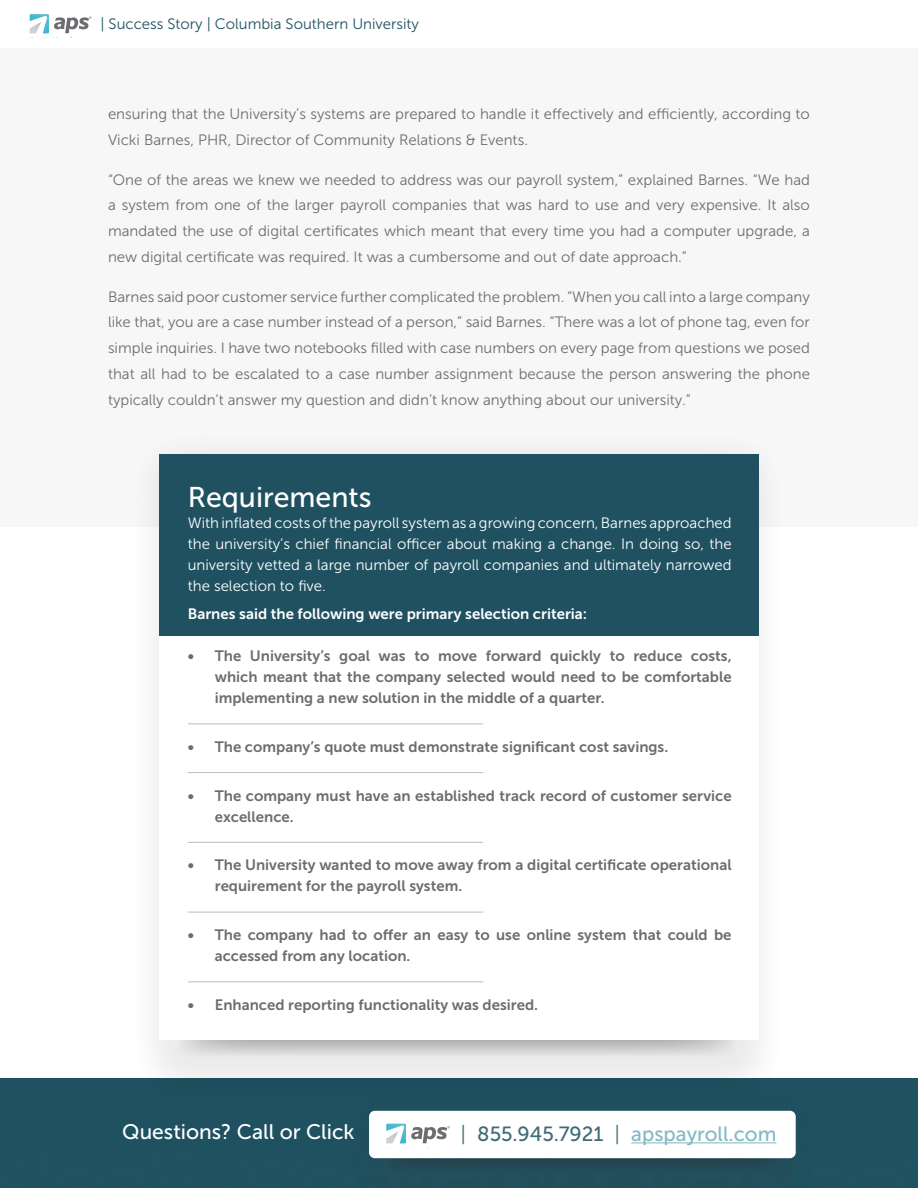
<style>
.page{position:relative;width:918px;height:1188px;background:#fff}
.page>*{position:absolute;margin:0;border:0;box-sizing:border-box;transform-origin:0 0}
.Header_Title{font:28.5px "Museo Sans 500";color:#fff}
.t1{font:21px "Museo Sans 500";color:#fff}
.t2{font:20.55px "Museo Sans 500";color:#6badbb}
.Maint_Text_style_9pt{font:15px/25.8px "Museo Sans 300";color:#6c6d70;text-align:justify}
.t3{font:15px/21px "Museo Sans 700";color:#6c6d70}
.Maint_Text_style_9pt-2{font:15px/21px "Museo Sans 300";color:#fff;text-align:justify}
.Maint_Text_style_9pt-3{font:15px "Museo Sans 700";color:#fff}
.t4{font:15px "Museo Sans 300";color:#1f5160}
.s1{font-family:"Museo Sans 300";color:#1f5160}
.s2{color:#1f5160}
</style>
<div class="page">
<div style="left:0;top:1079px;width:918px;height:109px;background:#1f5160"></div>
<div style="left:385px;top:1126px;width:396px;height:47px;background:#234954;border-radius:5px"></div>
<div style="left:369px;top:1111px;width:427px;height:47px;background:#fff;border-radius:6px"></div>
<hr style="left:631px;top:1142px;width:145px;height:1px;background:#6badbb">
<svg style="left:386px;top:1124px;width:64px;height:19px"></svg>
<svg style="left:30px;top:14px;width:61px;height:19px"></svg>
<div style="left:0;top:48px;width:918px;height:478px;background:#f7f7f8"></div>
<div style="left:127px;top:427px;width:661px;height:683px;background:#3e3e3f;opacity:.16"></div>
<svg style="left:176px;top:476px;width:563px;height:585px;background:#d6d6d6"></svg>
<div style="left:159px;top:464px;width:600px;height:575px;background:#fff"></div>
<div style="left:159px;top:455px;width:600px;height:181px;background:#1f5160"></div>
<hr style="left:188px;top:724px;width:295px;height:1px;background:#bcbdc0">
<hr style="left:188px;top:772px;width:295px;height:1px;background:#bcbdc0">
<hr style="left:188px;top:842px;width:295px;height:1px;background:#bcbdc0">
<hr style="left:188px;top:912px;width:295px;height:1px;background:#bcbdc0">
<hr style="left:188px;top:982px;width:295px;height:1px;background:#bcbdc0">
<p class="t4" style="left:100px;top:16px;width:320px">| Success Story | Columbia Southern University</p>
<p class="Maint_Text_style_9pt" style="left:108px;top:101px;width:703px">ensuring that the University’s systems are prepared to handle it effectively and efficiently, according to<br>Vicki Barnes, PHR, Director of Community Relations &amp; Events.</p>
<p class="Maint_Text_style_9pt" style="left:108px;top:167px;width:704px">“One of the areas we knew we needed to address was our payroll system,” explained Barnes. “We had a system from one of the larger payroll companies that was hard to use and very expensive. It also mandated the use of digital certificates which meant that every time you had a computer upgrade, a new digital certificate was required. It was a cumbersome and out of date approach.”</p>
<p class="Maint_Text_style_9pt" style="left:108px;top:284px;width:704px">Barnes said poor customer service further complicated the problem. “When you call into a large company like that, you are a case number instead of a person,” said Barnes. “There was a lot of phone tag, even for simple inquiries. I have two notebooks filled with case numbers on every page from questions we posed that all had to be escalated to a case number assignment because the person answering the phone typically couldn’t answer my question and didn’t know anything about our university.”</p>
<p class="Header_Title" style="left:188px;top:482px;width:185px">Requirements</p>
<p class="Maint_Text_style_9pt-2" style="left:188px;top:513px;width:545px">With inflated costs of the payroll system as a growing concern, Barnes approached the university’s chief financial officer about making a change. In doing so, the university vetted a large number of payroll companies and ultimately narrowed the selection to five.</p>
<p class="Maint_Text_style_9pt-3" style="left:188px;top:606px;width:401px">Barnes said the following were primary selection criteria:</p>
<p class="t3" style="left:215px;top:645px;width:518px;text-align:justify;text-indent:-27px">• The University’s goal was to move forward quickly to reduce costs, which meant that the company selected would need to be comfortable implementing a new solution in the middle of a quarter.</p>
<p class="t3" style="left:188px;top:736px;width:482px">• The company’s quote must demonstrate significant cost savings.</p>
<p class="t3" style="left:215px;top:785px;width:518px;text-indent:-27px">• The company must have an established track record of customer service excellence.</p>
<p class="t3" style="left:215px;top:855px;width:518px;text-indent:-27px">• The University wanted to move away from a digital certificate operational requirement for the payroll system.</p>
<p class="t3" style="left:215px;top:924px;width:518px;text-indent:-27px">• The company had to offer an easy to use online system that could be accessed from any location.</p>
<p class="t3" style="left:188px;top:994px;width:352px">• Enhanced reporting functionality was desired.</p>
<h2 class="t1" style="left:122px;top:1121px;width:234px">Questions? Call or Click</h2>
<h3 class="t2" style="left:461px;top:1123px;width:317px"><span class="s1">|</span> <span class="s2">855.945.7921</span> <span class="s1">|</span> apspayroll.com</h3>
</div>
